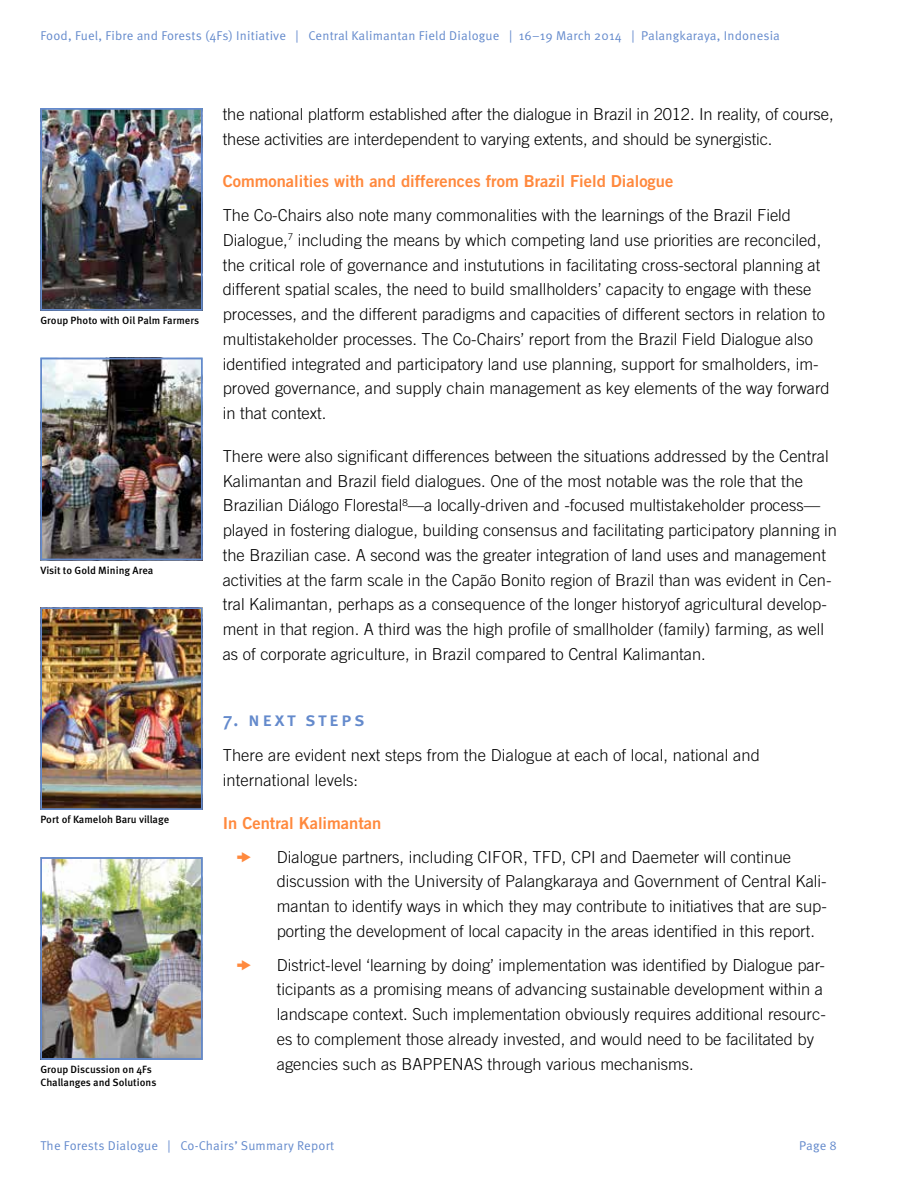
<style>
.page{position:relative;width:918px;height:1188px;background:#fff}
.page>*{position:absolute;margin:0;border:0;box-sizing:border-box;transform-origin:0 0}
.t1{font:500 19.5px "Meta OT";letter-spacing:.13em;color:#648acc}
.t2{font:300 16.5px/24.8px "Trade Gothic LT Std";color:#000}
.t3{font:16.5px "Trade Gothic LT Pro Bd 2";color:#ff893d}
.t4{font:12.75px "Meta OT Norm";letter-spacing:.015em;color:#648acc}
.t5{font:500 10.5px/12.8px "Meta OT";color:#000}
.s1{color:#ff893d}
</style>
<div class="page">
<img style="left:43px;top:860px;width:156px;height:197px">
<div style="left:40px;top:857px;width:162px;height:203px;border:2px solid #648acc"></div>
<img style="left:43px;top:611px;width:156px;height:196px">
<div style="left:40px;top:608px;width:162px;height:202px;border:2px solid #648acc"></div>
<img style="left:43px;top:361px;width:156px;height:196px">
<div style="left:40px;top:358px;width:162px;height:202px;border:2px solid #648acc"></div>
<img style="left:43px;top:111px;width:156px;height:196px">
<div style="left:40px;top:108px;width:162px;height:202px;border:2px solid #648acc"></div>
<p class="t4" style="left:40px;top:29px;width:741px">Food, Fuel, Fibre and Forests (4Fs) Initiative | Central Kalimantan Field Dialogue | 16–19 March 2014 | Palangkaraya, Indonesia</p>
<p class="t5" style="left:40px;top:314px;width:160px">Group Photo with Oil Palm Farmers</p>
<p class="t5" style="left:40px;top:564px;width:114px">Visit to Gold Mining Area</p>
<p class="t5" style="left:40px;top:814px;width:130px">Port of Kameloh Baru village</p>
<p class="t5" style="left:40px;top:1063px;width:117px">Group Discussion on 4Fs<br>Challanges and Solutions</p>
<p class="t2" style="left:223px;top:101px;width:612px">the national platform established after the dialogue in Brazil in 2012. In reality, of course, these activities are interdependent to varying extents, and should be synergistic.</p>
<p class="t3" style="left:223px;top:171px;width:452px">Commonalities with and differences from Brazil Field Dialogue</p>
<p class="t2" style="left:223px;top:203px;width:608px">The Co-Chairs also note many commonalities with the learnings of the Brazil Field Dialogue,<sup>7</sup> including the means by which competing land use priorities are reconciled, the critical role of governance and instututions in facilitating cross-sectoral planning at different spatial scales, the need to build smallholders’ capacity to engage with these processes, and the different paradigms and capacities of different sectors in relation to multistakeholder processes. The Co-Chairs’ report from the Brazil Field Dialogue also identified integrated and participatory land use planning, support for smalholders, im&shy;proved governance, and supply chain management as key elements of the way forward in that context.</p>
<p class="t2" style="left:223px;top:443px;width:616px">There were also significant differences between the situations addressed by the Central Kalimantan and Brazil field dialogues. One of the most notable was the role that the Brazilian Diálogo Florestal<sup>8</sup>—a locally-driven and -focused multistakeholder process— played in fostering dialogue, building consensus and facilitating participatory planning in the Brazilian case. A second was the greater integration of land uses and management activities at the farm scale in the Capão Bonito region of Brazil than was evident in Cen&shy;tral Kalimantan, perhaps as a consequence of the longer historyof agricultural develop&shy;ment in that region. A third was the high profile of smallholder (family) farming, as well as of corporate agriculture, in Brazil compared to Central Kalimantan.</p>
<p class="t1" style="left:223px;top:708px;width:144px">7. next steps</p>
<p class="t2" style="left:223px;top:743px;width:539px">There are evident next steps from the Dialogue at each of local, national and international levels:</p>
<p class="t3" style="left:223px;top:813px;width:160px">In Central Kalimantan</p>
<p class="t2" style="left:277px;top:844px;width:552px;text-indent:-41px"><span class="s1">•</span> Dialogue partners, including CIFOR, TFD, CPI and Daemeter will continue discussion with the University of Palangkaraya and Government of Central Kali&shy;mantan to identify ways in which they may contribute to initiatives that are sup&shy;porting the development of local capacity in the areas identified in this report.</p>
<p class="t2" style="left:277px;top:952px;width:551px;text-indent:-41px"><span class="s1">•</span> District-level ‘learning by doing’ implementation was identified by Dialogue par&shy;ticipants as a promising means of advancing sustainable development within a landscape context. Such implementation obviously requires additional resourc&shy;es to complement those already invested, and would need to be facilitated by agencies such as BAPPENAS through various mechanisms.</p>
<p class="t4" style="left:40px;top:1138px;width:295px">The Forests Dialogue | Co-Chairs’ Summary Report</p>
<p class="t4" style="left:799px;top:1138px;width:39px">Page 8</p>
</div>
